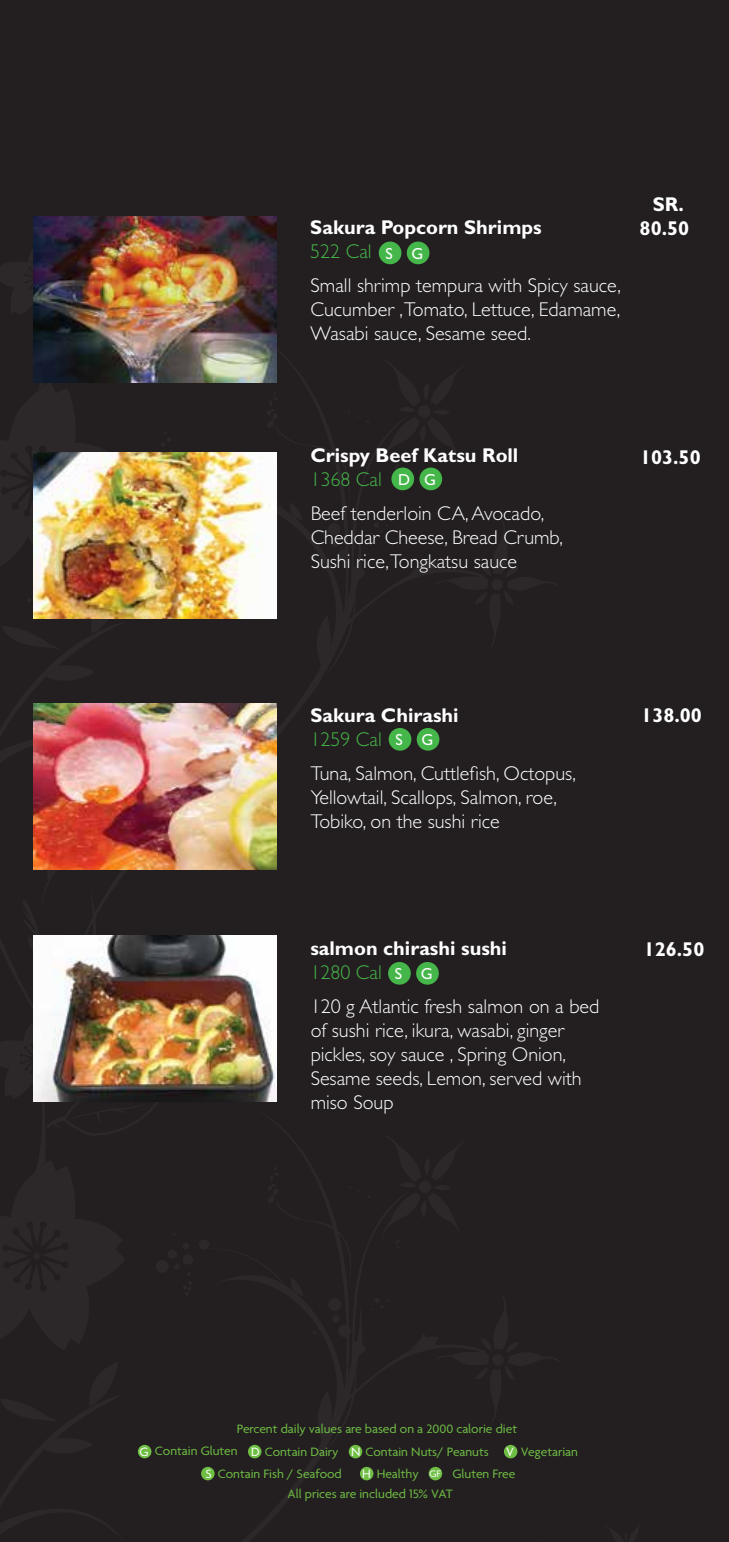
<style>
.page{position:relative;width:729px;height:1542px;background:#fff}
.page>*{position:absolute;margin:0;border:0;box-sizing:border-box;transform-origin:0 0}
.t1{font:300 20px/24px "Gill Sans";color:#fff}
.t2{font:700 20px "Gill Sans";color:#fff}
.t3{font:300 20px "Gill Sans";color:#45b649}
.t4{font:16px "Gill Sans";color:#fff}
.t5{font:13.2px "Agenda";color:#6fbe44}
.s1{color:#fff}
.s2{font-size:10.2px;color:#fff}
</style>
<div class="page">
<div style="left:0;top:0;width:728px;height:1542px;background:#231f20"></div>
<div style="left:492px;top:1354px;width:11px;height:11px;background:#2c2829;border-radius:50%"></div>
<div style="left:199px;top:1239px;width:10px;height:11px;background:#2c2829;border-radius:50%"></div>
<div style="left:156px;top:1260px;width:12px;height:13px;background:#2c2829;border-radius:50%"></div>
<div style="left:168px;top:1250px;width:9px;height:9px;background:#2c2829;border-radius:50%"></div>
<div style="left:182px;top:1243px;width:7px;height:6px;background:#2c2829;border-radius:50%"></div>
<div style="left:182px;top:1254px;width:11px;height:11px;background:#2c2829;border-radius:50%"></div>
<svg style="left:85px;top:618px;width:35px;height:1px"></svg>
<div style="left:391px;top:468px;width:23px;height:22px;background:#45b649;border-radius:50%"></div>
<div style="left:419px;top:468px;width:23px;height:22px;background:#45b649;border-radius:50%"></div>
<div style="left:378px;top:242px;width:23px;height:22px;background:#45b649;border-radius:50%"></div>
<div style="left:406px;top:242px;width:23px;height:22px;background:#45b649;border-radius:50%"></div>
<div style="left:388px;top:728px;width:23px;height:23px;background:#45b649;border-radius:50%"></div>
<div style="left:416px;top:728px;width:23px;height:23px;background:#45b649;border-radius:50%"></div>
<div style="left:388px;top:962px;width:22px;height:23px;background:#45b649;border-radius:50%"></div>
<div style="left:416px;top:962px;width:22px;height:23px;background:#45b649;border-radius:50%"></div>
<div style="left:138px;top:1445px;width:13px;height:13px;background:#6fbe44;border-radius:50%"></div>
<div style="left:248px;top:1445px;width:13px;height:13px;background:#6fbe44;border-radius:50%"></div>
<div style="left:348px;top:1445px;width:14px;height:13px;background:#6fbe44;border-radius:50%"></div>
<div style="left:503px;top:1445px;width:14px;height:13px;background:#6fbe44;border-radius:50%"></div>
<div style="left:201px;top:1467px;width:13px;height:13px;background:#6fbe44;border-radius:50%"></div>
<div style="left:360px;top:1467px;width:13px;height:13px;background:#6fbe44;border-radius:50%"></div>
<div style="left:428px;top:1467px;width:14px;height:13px;background:#6fbe44;border-radius:50%"></div>
<img style="left:33px;top:452px;width:243px;height:166px">
<img style="left:33px;top:703px;width:243px;height:166px">
<img style="left:33px;top:935px;width:243px;height:166px">
<img style="left:33px;top:217px;width:243px;height:166px">
<p class="t2" style="left:310px;top:215px;width:233px">Sakura Popcorn Shrimps</p>
<p class="t3" style="left:310px;top:240px;width:63px">522 Cal</p>
<p class="t4" style="left:385px;top:244px;width:39px">S G</p>
<p class="t1" style="left:310px;top:273px;width:312px;text-align:justify">Small shrimp tempura with Spicy sauce, Cucumber ,Tomato, Lettuce, Edamame, Wasabi sauce, Sesame seed.</p>
<p class="t2" style="left:652px;top:192px;width:33px">SR.</p>
<p class="t2" style="left:639px;top:216px;width:51px">80.50</p>
<p class="t2" style="left:310px;top:443px;width:209px">Crispy Beef Katsu Roll</p>
<p class="t3" style="left:310px;top:468px;width:73px">1368 Cal</p>
<p class="t4" style="left:398px;top:470px;width:39px">D G</p>
<p class="t1" style="left:310px;top:501px;width:254px">Beef tenderloin CA, Avocado,<br>Cheddar Cheese, Bread Crumb,<br>Sushi rice,Tongkatsu sauce</p>
<p class="t2" style="left:639px;top:445px;width:62px">103.50</p>
<p class="t2" style="left:310px;top:703px;width:150px">Sakura Chirashi</p>
<p class="t3" style="left:310px;top:728px;width:73px">1259 Cal</p>
<p class="t4" style="left:395px;top:731px;width:39px">S G</p>
<p class="t1" style="left:310px;top:761px;width:266px">Tuna, Salmon, Cuttlefish, Octopus,<br>Yellowtail, Scallops, Salmon, roe,<br>Tobiko, on the sushi rice</p>
<p class="t2" style="left:310px;top:936px;width:198px">salmon chirashi sushi</p>
<p class="t3" style="left:310px;top:961px;width:73px">1280 Cal</p>
<p class="t4" style="left:394px;top:964px;width:39px">S G</p>
<p class="t1" style="left:310px;top:995px;width:290px">120 g Atlantic fresh salmon on a bed of sushi rice, ikura, wasabi, ginger pickles, soy sauce , Spring Onion,<br>Sesame seeds, Lemon, served with miso Soup</p>
<p class="t2" style="left:641px;top:703px;width:62px">138.00</p>
<p class="t2" style="left:643px;top:937px;width:62px">126.50</p>
<p class="t5" style="left:236px;top:1421px;width:282px">Percent daily values are based on a 2000 calorie diet</p>
<p class="t5" style="left:139px;top:1445px;width:350px"><span class="s1">G</span> Contain Gluten <span class="s1">D</span> Contain Dairy <span class="s1">N</span> Contain Nuts/ Peanuts</p>
<p class="t5" style="left:287px;top:1487px;width:167px">All prices are included 15% VAT</p>
<p class="t5" style="left:506px;top:1445px;width:73px"><span class="s1">V</span> Vegetarian</p>
<p class="t5" style="left:205px;top:1467px;width:138px"><span class="s1">S</span> Contain Fish / Seafood</p>
<p class="t5" style="left:362px;top:1467px;width:154px"><span class="s1">H</span> Healthy <span class="s2">GF</span> Gluten Free</p>
</div>
